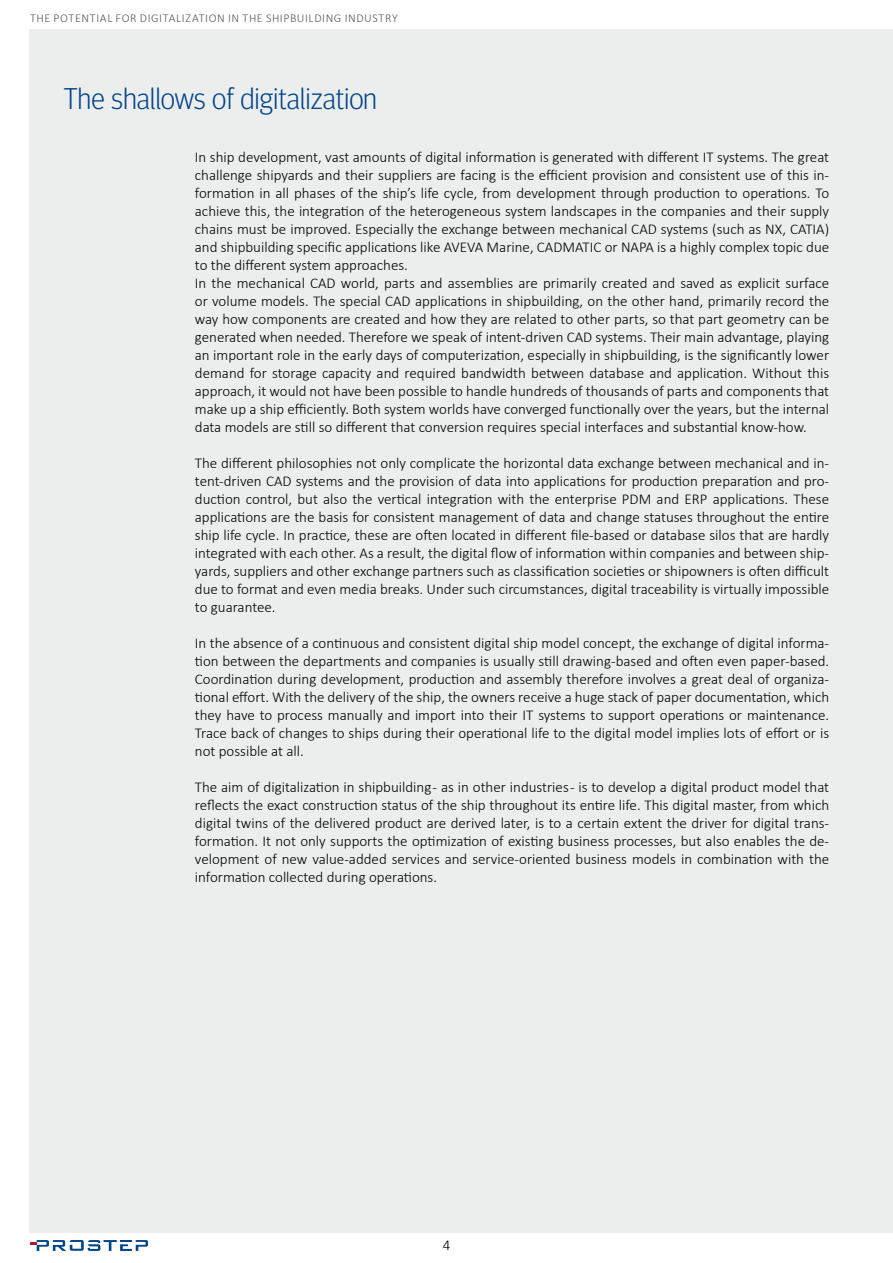
<style>
.page{position:relative;width:893px;height:1263px;background:#fff}
.page>*{position:absolute;margin:0;border:0;box-sizing:border-box;transform-origin:0 0}
.t1{font:300 30px "Meta Headline OT";color:#004489}
.t2{font:300 15px/18px "Calibri";color:#000;text-align:justify}
.t3{font:300 12px "Calibri";letter-spacing:.05em;color:#58585a}
</style>
<div class="page">
<div style="left:30px;top:30px;width:863px;height:1203px;background:#eceded"></div>
<svg style="left:30px;top:1240px;width:118px;height:11px"></svg>
<div style="left:0;top:183px;width:40px;height:74px;background:linear-gradient(to right,#fff,#f0f0f0)"></div>
<p class="t3" style="left:30px;top:10px;width:369px">THE POTENTIAL FOR DIGITALIZATION IN THE SHIPBUILDING INDUSTRY</p>
<h1 class="t1" style="left:64px;top:80px;width:315px">The shallows of digitalization</h1>
<p class="t2" style="left:195px;top:147px;width:636px;text-align:left">In ship development, vast amounts of digital information is generated with different IT systems. The great challenge shipyards and their suppliers are facing is the efficient provision and consistent use of this in&shy;formation in all phases of the ship’s life cycle, from development through production to operations. To achieve this, the integration of the heterogeneous system landscapes in the companies and their supply chains must be improved. Especially the exchange between mechanical CAD systems (such as NX, CATIA) and shipbuilding specific applications like AVEVA Marine, CADMATIC or NAPA is a highly complex topic due to the different system approaches.<br>In the mechanical CAD world, parts and assemblies are primarily created and saved as explicit surface or volume models. The special CAD applications in shipbuilding, on the other hand, primarily record the way how components are created and how they are related to other parts, so that part geometry can be generated when needed. Therefore we speak of intent-driven CAD systems. Their main advantage, playing an important role in the early days of computerization, especially in shipbuilding, is the significantly lower demand for storage capacity and required bandwidth between database and application. Without this approach, it would not have been possible to handle hundreds of thousands of parts and components that make up a ship efficiently. Both system worlds have converged functionally over the years, but the internal data models are still so different that conversion requires special interfaces and substantial know-how.</p>
<p class="t2" style="left:195px;top:453px;width:636px">The different philosophies not only complicate the horizontal data exchange between mechanical and in&shy;tent-driven CAD systems and the provision of data into applications for production preparation and pro&shy;duction control, but also the vertical integration with the enterprise PDM and ERP applications. These applications are the basis for consistent management of data and change statuses throughout the entire ship life cycle. In practice, these are often located in different file-based or database silos that are hardly integrated with each other. As a result, the digital flow of information within companies and between ship&shy;yards, suppliers and other exchange partners such as classification societies or shipowners is often difficult due to format and even media breaks. Under such circumstances, digital traceability is virtually impossible to guarantee.</p>
<p class="t2" style="left:195px;top:633px;width:636px">In the absence of a continuous and consistent digital ship model concept, the exchange of digital informa&shy;tion between the departments and companies is usually still drawing-based and often even paper-based.<br>Coordination during development, production and assembly therefore involves a great deal of organiza&shy;tional effort. With the delivery of the ship, the owners receive a huge stack of paper documentation, which they have to process manually and import into their IT systems to support operations or maintenance.<br>Trace back of changes to ships during their operational life to the digital model implies lots of effort or is not possible at all.</p>
<p class="t2" style="left:195px;top:777px;width:636px">The aim of digitalization in shipbuilding - as in other industries - is to develop a digital product model that reflects the exact construction status of the ship throughout its entire life. This digital master, from which digital twins of the delivered product are derived later, is to a certain extent the driver for digital trans&shy;formation. It not only supports the optimization of existing business processes, but also enables the de&shy;velopment of new value-added services and service-oriented business models in combination with the information collected during operations.</p>
<p class="t2" style="left:443px;top:1236px;width:9px">4</p>
</div>
